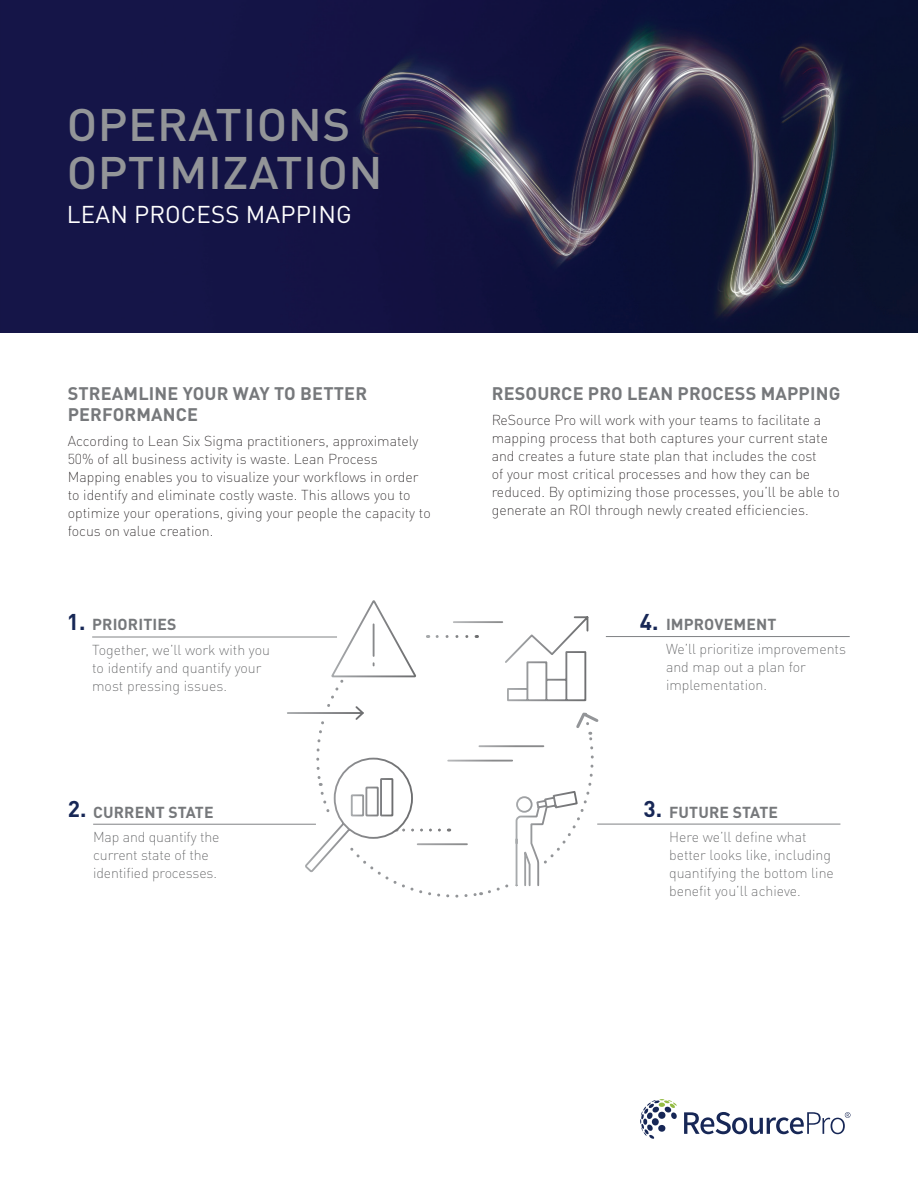
<style>
.page{position:relative;width:918px;height:1188px;background:#fff}
.page>*{position:absolute;margin:0;border:0;box-sizing:border-box;transform-origin:0 0}
.t1{font:500 45px/48px "DINOT";letter-spacing:.01em;color:#939598;scale:1.05 1}
.t2{font:24px "DINOT";letter-spacing:.01em;color:#fff}
.Body{font:700 22.65px "DINOT";color:#172756}
.Body-2{font:700 18px/21px "DINOT";letter-spacing:.01em;color:#76787b}
.Body-3{font:700 15.75px "DINOT";letter-spacing:.01em;color:#76787b}
.Body-4{font:300 expanded 14.25px/18px "DINOT";color:#231f20}
.Body-5{font:300 expanded 14.25px/18px "DINOT";color:#57585a}
</style>
<div class="page">
<img style="left:0;top:0;width:918px;height:332px">
<hr style="left:597px;top:824px;width:243px;height:1px;background:#808285">
<hr style="left:93px;top:824px;width:223px;height:1px;background:#808285">
<hr style="left:92px;top:637px;width:245px;height:1px;background:#808285">
<hr style="left:606px;top:636px;width:244px;height:1px;background:#808285">
<svg style="left:303px;top:600px;width:299px;height:298px"></svg>
<svg style="left:640px;top:1099px;width:37px;height:40px"></svg>
<svg style="left:684px;top:1112px;width:166px;height:22px"></svg>
<p class="t1" style="left:67px;top:98px;width:302px">OPERATIONS<br>OPTIMIZATION</p>
<p class="t2" style="left:67px;top:196px;width:287px">LEAN PROCESS MAPPING</p>
<p class="Body-2" style="left:68px;top:382px;width:301px">STREAMLINE YOUR WAY TO BETTER<br>PERFORMANCE</p>
<p class="Body-2" style="left:492px;top:382px;width:350px">RESOURCE PRO LEAN PROCESS MAPPING</p>
<p class="Body-4" style="left:492px;top:410px;width:349px">ReSource Pro will work with your teams to facilitate a mapping process that both captures your current state and creates a future state plan that includes the cost<br>of your most critical processes and how they can be reduced. By optimizing those processes, you l l’ be able to generate an ROI through newly created efficiencies.</p>
<p class="Body-4" style="left:68px;top:431px;width:365px">According to Lean Six Sigma practitioners, approximately 50% of all business activity is waste. Lean Process Mapping enables you to visualize your workflows in order to identify and eliminate costly waste. This allows you to optimize your operations, giving your people the capacity to focus on value creation.</p>
<p class="Body" style="left:67px;top:604px;width:20px">1.</p>
<p class="Body-3" style="left:92px;top:612px;width:86px">PRIORITIES</p>
<p class="Body" style="left:640px;top:604px;width:20px">4.</p>
<p class="Body-3" style="left:666px;top:612px;width:112px">IMPROVEMENT</p>
<p class="Body-5" style="left:92px;top:640px;width:179px">Together, we l l’ work with you to identify and quantify your most pressing issues.</p>
<p class="Body-5" style="left:666px;top:639px;width:182px">We l l’ prioritize improvements and map out a plan for implementation.</p>
<p class="Body" style="left:68px;top:791px;width:20px">2.</p>
<p class="Body-3" style="left:93px;top:800px;width:122px">CURRENT STATE</p>
<p class="Body" style="left:644px;top:791px;width:20px">3.</p>
<p class="Body-3" style="left:669px;top:800px;width:111px">FUTURE STATE</p>
<p class="Body-5" style="left:93px;top:827px;width:128px">Map and quantify the current state of the identified processes.</p>
<p class="Body-5" style="left:669px;top:827px;width:166px">Here we l l’ define what better looks like, including quantifying the bottom line benefit you l l’ achieve.</p>
</div>
